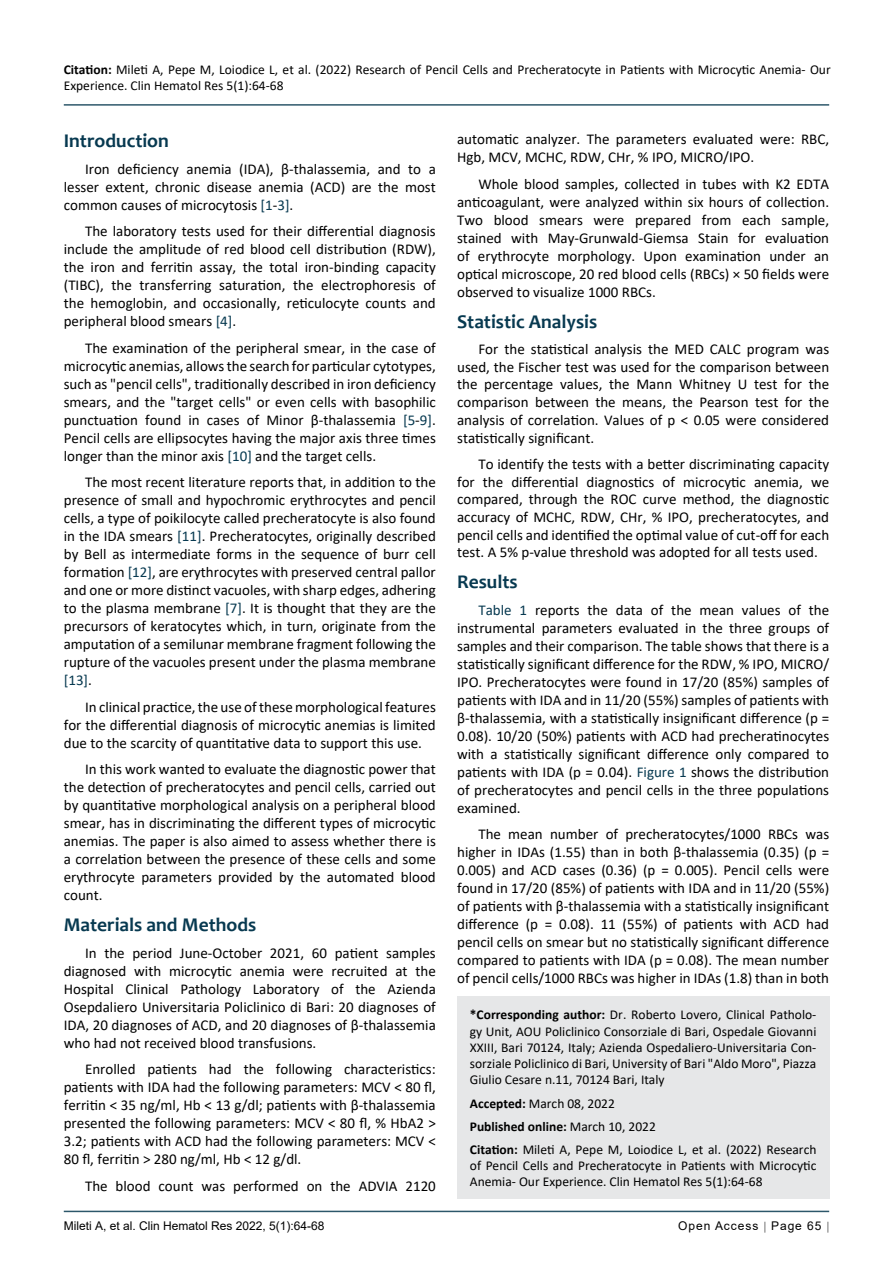
<style>
.page{position:relative;width:893px;height:1263px;background:#fff}
.page>*{position:absolute;margin:0;border:0;box-sizing:border-box;transform-origin:0 0}
.t1{font:700 19.5px "Candara";color:#073950}
.t2{font:15px/18px "Calibri";color:#000;text-align:justify}
.t3{font:13.5px/16.2px "Calibri";color:#000}
.t4{font:12px "Arial";color:#000}
.t5{font:12px "Arial";letter-spacing:.08em;color:#000}
.s1{font-weight:700}
.s2{color:#073950}
</style>
<div class="page">
<hr style="left:64px;top:1211px;width:765px;height:1px;background:#073950">
<hr style="left:64px;top:104px;width:765px;height:2px;background:#073950">
<div style="left:457px;top:996px;width:372px;height:203px;background:#e6e7e8"></div>
<p class="t3" style="left:64px;top:61px;width:768px"><span class="s1">Citation:</span> Mileti A, Pepe M, Loiodice L, et al. (2022) Research of Pencil Cells and Precheratocyte in Patients with Microcytic Anemia- Our<br>Experience. Clin Hematol Res 5(1):64-68</p>
<h1 class="t1" style="left:64px;top:129px;width:107px">Introduction</h1>
<p class="t2" style="left:64px;top:159px;width:374px;text-indent:21px">Iron deficiency anemia (IDA), β-thalassemia, and to a lesser extent, chronic disease anemia (ACD) are the most common causes of microcytosis <span class="s2">[1</span>-<span class="s2">3]</span>.</p>
<p class="t2" style="left:64px;top:222px;width:374px;text-indent:21px">The laboratory tests used for their differential diagnosis include the amplitude of red blood cell distribution (RDW), the iron and ferritin assay, the total iron-binding capacity (TIBC), the transferring saturation, the electrophoresis of the hemoglobin, and occasionally, reticulocyte counts and peripheral blood smears <span class="s2">[4]</span>.</p>
<p class="t2" style="left:64px;top:338px;width:374px;text-indent:21px">The examination of the peripheral smear, in the case of microcytic anemias, allows the search for particular cytotypes, such as "pencil cells", traditionally described in iron deficiency smears, and the "target cells" or even cells with basophilic punctuation found in cases of Minor β-thalassemia <span class="s2">[5</span>-<span class="s2">9]</span>.<br>Pencil cells are ellipsocytes having the major axis three times longer than the minor axis <span class="s2">[10]</span> and the target cells.</p>
<p class="t2" style="left:64px;top:473px;width:374px;text-indent:21px">The most recent literature reports that, in addition to the presence of small and hypochromic erythrocytes and pencil cells, a type of poikilocyte called precheratocyte is also found in the IDA smears <span class="s2">[11]</span>. Precheratocytes, originally described by Bell as intermediate forms in the sequence of burr cell formation <span class="s2">[12]</span>, are erythrocytes with preserved central pallor and one or more distinct vacuoles, with sharp edges, adhering to the plasma membrane <span class="s2">[7]</span>. It is thought that they are the precursors of keratocytes which, in turn, originate from the amputation of a semilunar membrane fragment following the rupture of the vacuoles present under the plasma membrane <span class="s2">[13]</span>.</p>
<p class="t2" style="left:64px;top:697px;width:374px;text-indent:21px">In clinical practice, the use of these morphological features for the differential diagnosis of microcytic anemias is limited due to the scarcity of quantitative data to support this use.</p>
<p class="t2" style="left:64px;top:760px;width:374px;text-indent:21px">In this work wanted to evaluate the diagnostic power that the detection of precheratocytes and pencil cells, carried out by quantitative morphological analysis on a peripheral blood smear, has in discriminating the different types of microcytic anemias. The paper is also aimed to assess whether there is a correlation between the presence of these cells and some erythrocyte parameters provided by the automated blood count.</p>
<h1 class="t1" style="left:64px;top:913px;width:194px">Materials and Methods</h1>
<p class="t2" style="left:64px;top:943px;width:374px;text-indent:21px">In the period June-October 2021, 60 patient samples diagnosed with microcytic anemia were recruited at the Hospital Clinical Pathology Laboratory of the Azienda Osepdaliero Universitaria Policlinico di Bari: 20 diagnoses of IDA, 20 diagnoses of ACD, and 20 diagnoses of β-thalassemia who had not received blood transfusions.</p>
<p class="t2" style="left:64px;top:1060px;width:374px;text-indent:21px">Enrolled patients had the following characteristics: patients with IDA had the following parameters: MCV &lt; 80 fl, ferritin &lt; 35 ng/ml, Hb &lt; 13 g/dl; patients with β-thalassemia presented the following parameters: MCV &lt; 80 fl, % HbA2 &gt; 3.2; patients with ACD had the following parameters: MCV &lt; 80 fl, ferritin &gt; 280 ng/ml, Hb &lt; 12 g/dl.</p>
<p class="t2" style="left:85px;top:1176px;width:352px">The blood count was performed on the ADVIA 2120</p>
<p class="t2" style="left:457px;top:130px;width:374px">automatic analyzer. The parameters evaluated were: RBC,<br>Hgb, MCV, MCHC, RDW, CHr, % IPO, MICRO/IPO.</p>
<p class="t2" style="left:457px;top:174px;width:374px;text-indent:21px">Whole blood samples, collected in tubes with K2 EDTA anticoagulant, were analyzed within six hours of collection.<br>Two blood smears were prepared from each sample, stained with May-Grunwald-Giemsa Stain for evaluation of erythrocyte morphology. Upon examination under an optical microscope, 20 red blood cells (RBCs) × 50 fields were observed to visualize 1000 RBCs.</p>
<h1 class="t1" style="left:457px;top:309px;width:142px">Statistic Analysis</h1>
<p class="t2" style="left:457px;top:340px;width:374px;text-indent:21px">For the statistical analysis the MED CALC program was used, the Fischer test was used for the comparison between the percentage values, the Mann Whitney U test for the comparison between the means, the Pearson test for the analysis of correlation. Values of p &lt; 0.05 were considered statistically significant.</p>
<p class="t2" style="left:457px;top:455px;width:374px;text-indent:21px">To identify the tests with a better discriminating capacity for the differential diagnostics of microcytic anemia, we compared, through the ROC curve method, the diagnostic accuracy of MCHC, RDW, CHr, % IPO, precheratocytes, and pencil cells and identified the optimal value of cut-off for each test. A 5% p-value threshold was adopted for all tests used.</p>
<h1 class="t1" style="left:457px;top:570px;width:62px">Results</h1>
<p class="t2" style="left:457px;top:600px;width:374px;text-indent:21px"><span class="s2">Table 1</span> reports the data of the mean values of the instrumental parameters evaluated in the three groups of samples and their comparison. The table shows that there is a statistically significant difference for the RDW, % IPO, MICRO/ IPO. Precheratocytes were found in 17/20 (85%) samples of patients with IDA and in 11/20 (55%) samples of patients with β-thalassemia, with a statistically insignificant difference (p = 0.08). 10/20 (50%) patients with ACD had precheratinocytes with a statistically significant difference only compared to patients with IDA (p = 0.04). <span class="s2">Figure 1</span> shows the distribution of precheratocytes and pencil cells in the three populations examined.</p>
<p class="t2" style="left:457px;top:825px;width:374px;text-indent:21px">The mean number of precheratocytes/1000 RBCs was higher in IDAs (1.55) than in both β-thalassemia (0.35) (p = 0.005) and ACD cases (0.36) (p = 0.005). Pencil cells were found in 17/20 (85%) of patients with IDA and in 11/20 (55%) of patients with β-thalassemia with a statistically insignificant difference (p = 0.08). 11 (55%) of patients with ACD had pencil cells on smear but no statistically significant difference compared to patients with IDA (p = 0.08). The mean number of pencil cells/1000 RBCs was higher in IDAs (1.8) than in both</p>
<p class="t3" style="left:470px;top:1006px;width:348px;text-align:justify"><span class="s1">*Corresponding author:</span> Dr. Roberto Lovero, Clinical Patholo&shy;gy Unit, AOU Policlinico Consorziale di Bari, Ospedale Giovanni XXIII, Bari 70124, Italy; Azienda Ospedaliero-Universitaria Con&shy;sorziale Policlinico di Bari, University of Bari "Aldo Moro", Piazza Giulio Cesare n.11, 70124 Bari, Italy</p>
<p class="t3" style="left:470px;top:1092px;width:348px;line-height:23px"><span class="s1">Accepted:</span> March 08, 2022<br><span class="s1">Published online:</span> March 10, 2022<br><span class="s1">Citation:</span> Mileti A, Pepe M, Loiodice L, et al. (2022) Research</p>
<p class="t3" style="left:470px;top:1157px;width:348px">of Pencil Cells and Precheratocyte in Patients with Microcytic<br>Anemia- Our Experience. Clin Hematol Res 5(1):64-68</p>
<p class="t4" style="left:64px;top:1217px;width:262px">Mileti A, et al. Clin Hematol Res 2022, 5(1):64-68</p>
<p class="t5" style="left:678px;top:1217px;width:145px">Open Access Page 65</p>
</div>
